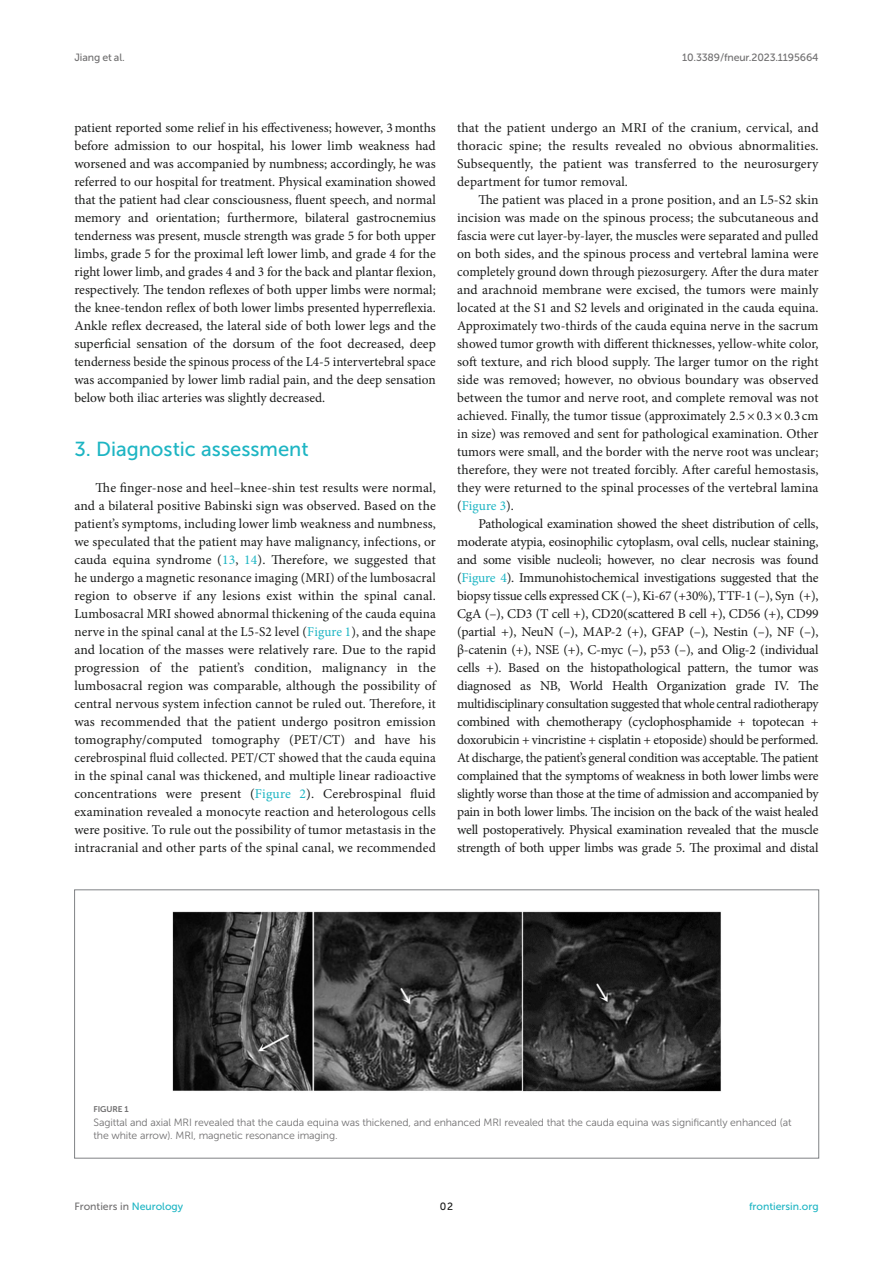
<style>
.page{position:relative;width:893px;height:1263px;background:#fff}
.page>*{position:absolute;margin:0;border:0;box-sizing:border-box;transform-origin:0 0}
.HEAD_1{font:20.25px "Museo Sans 500";color:#1db5c3}
.TEXT_FLUSH{font:13.5px/18px "Minion Pro";letter-spacing:.005em;color:#1b1c1b;text-align:justify}
.TEXT{font:13.5px/18px "Minion Pro";letter-spacing:-.01em;color:#1b1c1b;text-align:justify}
.FIG_LEG{font:10.5px/13.5px "Museo Sans 300";letter-spacing:-.01em;color:#706f70}
.t1{font:10.5px "Museo Sans 500";letter-spacing:-.015em;color:#706f70}
.t2{font:10.5px "Museo Sans 500";color:#1db5c3}
.t3{font:10.5px "Museo Sans 500";color:#1b1c1b}
.FIG_HD{font:8.25px "Museo Sans 700";letter-spacing:-.01em;color:#706f70}
.s1{color:#1db5c3}
</style>
<div class="page">
<img style="left:172px;top:911px;width:549px;height:181px">
<p class="t1" style="left:74px;top:51px;width:52px">Jiang et al.</p>
<p class="t1" style="left:682px;top:51px;width:138px">10.3389/fneur.2023.1195664</p>
<p class="TEXT_FLUSH" style="left:74px;top:119px;width:363px">patient reported some relief in his effectiveness; however, 3months before admission to our hospital, his lower limb weakness had worsened and was accompanied by numbness; accordingly, he was referred to our hospital for treatment. Physical examination showed that the patient had clear consciousness, fluent speech, and normal memory and orientation; furthermore, bilateral gastrocnemius tenderness was present, muscle strength was grade 5 for both upper limbs, grade 5 for the proximal left lower limb, and grade 4 for the right lower limb, and grades 4 and 3 for the back and plantar flexion, respectively. The tendon reflexes of both upper limbs were normal; the knee-tendon reflex of both lower limbs presented hyperreflexia.<br>Ankle reflex decreased, the lateral side of both lower legs and the superficial sensation of the dorsum of the foot decreased, deep tenderness beside the spinous process of the L4-5 intervertebral space was accompanied by lower limb radial pain, and the deep sensation below both iliac arteries was slightly decreased.</p>
<p class="HEAD_1" style="left:74px;top:438px;width:236px">3. Diagnostic assessment</p>
<p class="TEXT_FLUSH" style="left:74px;top:479px;width:363px;text-indent:21px">The finger-nose and heel–knee-shin test results were normal, and a bilateral positive Babinski sign was observed. Based on the patient’s symptoms, including lower limb weakness and numbness, we speculated that the patient may have malignancy, infections, or cauda equina syndrome (<span class="s1">13</span>, <span class="s1">14</span>). Therefore, we suggested that he undergo a magnetic resonance imaging (MRI) of the lumbosacral region to observe if any lesions exist within the spinal canal.<br>Lumbosacral MRI showed abnormal thickening of the cauda equina nerve in the spinal canal at the L5-S2 level (<span class="s1">Figure 1</span>), and the shape and location of the masses were relatively rare. Due to the rapid progression of the patient’s condition, malignancy in the lumbosacral region was comparable, although the possibility of central nervous system infection cannot be ruled out. Therefore, it was recommended that the patient undergo positron emission tomography/computed tomography (PET/CT) and have his cerebrospinal fluid collected. PET/CT showed that the cauda equina in the spinal canal was thickened, and multiple linear radioactive concentrations were present (<span class="s1">Figure 2</span>). Cerebrospinal fluid examination revealed a monocyte reaction and heterologous cells were positive. To rule out the possibility of tumor metastasis in the intracranial and other parts of the spinal canal, we recommended</p>
<p class="TEXT_FLUSH" style="left:457px;top:119px;width:363px">that the patient undergo an MRI of the cranium, cervical, and thoracic spine; the results revealed no obvious abnormalities.<br>Subsequently, the patient was transferred to the neurosurgery department for tumor removal.</p>
<p class="TEXT" style="left:457px;top:191px;width:363px;text-indent:21px">The patient was placed in a prone position, and an L5-S2 skin incision was made on the spinous process; the subcutaneous and fascia were cut layer-by-layer, the muscles were separated and pulled on both sides, and the spinous process and vertebral lamina were completely ground down through piezosurgery. After the dura mater and arachnoid membrane were excised, the tumors were mainly located at the S1 and S2 levels and originated in the cauda equina.<br>Approximately two-thirds of the cauda equina nerve in the sacrum showed tumor growth with different thicknesses, yellow-white color, soft texture, and rich blood supply. The larger tumor on the right side was removed; however, no obvious boundary was observed between the tumor and nerve root, and complete removal was not achieved. Finally, the tumor tissue (approximately 2.5×0.3×0.3 cm in size) was removed and sent for pathological examination. Other tumors were small, and the border with the nerve root was unclear; therefore, they were not treated forcibly. After careful hemostasis, they were returned to the spinal processes of the vertebral lamina (<span class="s1">Figure 3</span>).</p>
<p class="TEXT" style="left:457px;top:515px;width:363px;text-indent:21px">Pathological examination showed the sheet distribution of cells, moderate atypia, eosinophilic cytoplasm, oval cells, nuclear staining, and some visible nucleoli; however, no clear necrosis was found (<span class="s1">Figure 4</span>). Immunohistochemical investigations suggested that the biopsy tissue cells expressed CK (–), Ki-67 (+30%), TTF-1 (–), Syn (+), CgA (–), CD3 (T cell +), CD20(scattered B cell +), CD56 (+), CD99 (partial +), NeuN (–), MAP-2 (+), GFAP (–), Nestin (–), NF (–), β-catenin (+), NSE (+), C-myc (–), p53 (–), and Olig-2 (individual cells +). Based on the histopathological pattern, the tumor was diagnosed as NB, World Health Organization grade IV. The multidisciplinary consultation suggested that whole central radiotherapy combined with chemotherapy (cyclophosphamide + topotecan + doxorubicin + vincristine + cisplatin + etoposide) should be performed.<br>At discharge, the patient’s general condition was acceptable. The patient complained that the symptoms of weakness in both lower limbs were slightly worse than those at the time of admission and accompanied by pain in both lower limbs. The incision on the back of the waist healed well postoperatively. Physical examination revealed that the muscle strength of both upper limbs was grade 5. The proximal and distal</p>
<p class="FIG_HD" style="left:94px;top:1105px;width:37px">FIGURE 1</p>
<p class="FIG_LEG" style="left:94px;top:1115px;width:699px">Sagittal and axial MRI revealed that the cauda equina was thickened, and enhanced MRI revealed that the cauda equina was significantly enhanced (at the white arrow). MRI, magnetic resonance imaging.</p>
<p class="t1" style="left:74px;top:1200px;width:110px">Frontiers in <span class="s1">Neurology</span></p>
<p class="t3" style="left:440px;top:1200px;width:15px">02</p>
<p class="t2" style="left:749px;top:1200px;width:71px">frontiersin.org</p>
</div>
